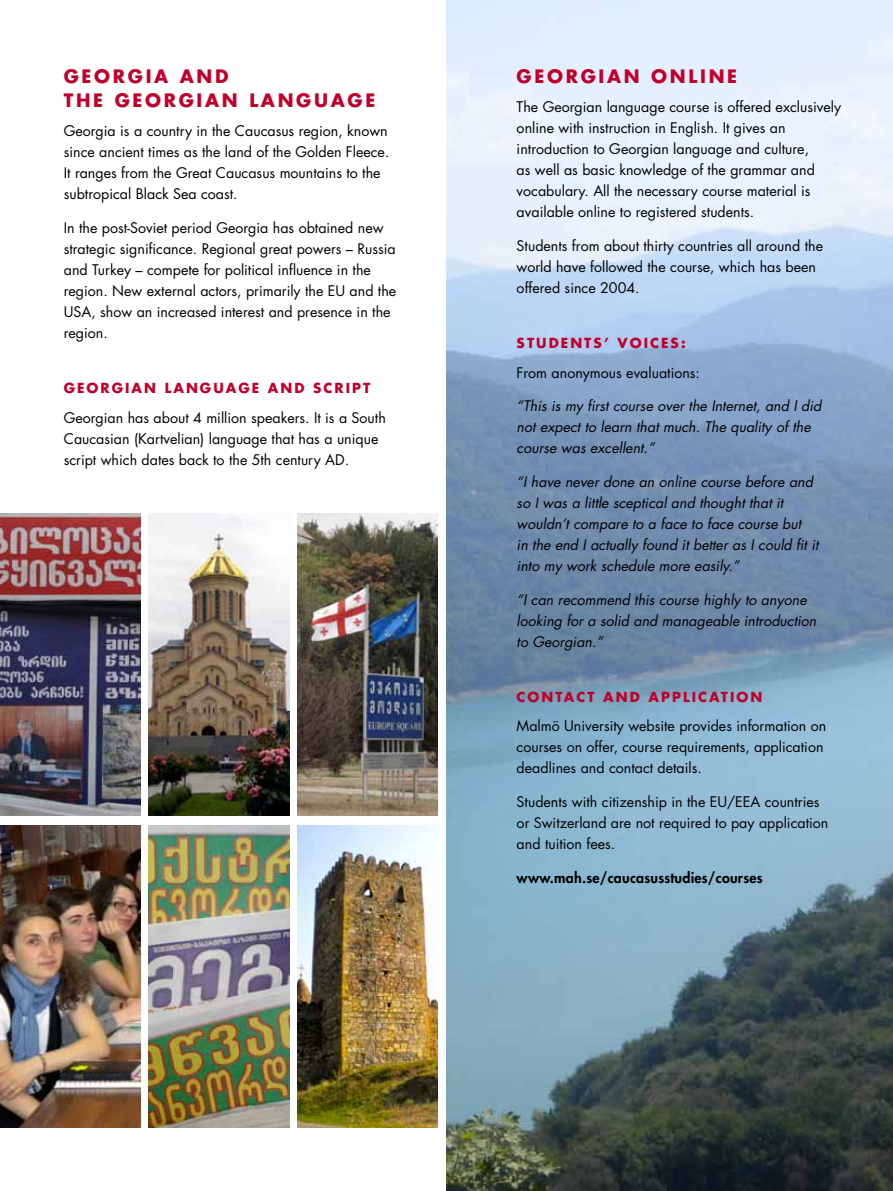
<style>
.page{position:relative;width:893px;height:1191px;background:#fff}
.page>*{position:absolute;margin:0;border:0;box-sizing:border-box;transform-origin:0 0}
.t1{font:700 18px "Futura Std";letter-spacing:.15em;color:#c1002a}
.t2{font:14.25px/21px "Futura Std";color:#000}
.t3{font:italic 14.25px/21px "Futura Std";color:#000}
.t4{font:800 14.25px "Futura Std";letter-spacing:.015em;color:#000}
.t5{font:700 13.5px "Futura Std";letter-spacing:.15em;color:#c1002a}
.t6{font:700 13.5px "Futura Std";letter-spacing:.25em;color:#c1002a}
</style>
<div class="page">
<img style="left:149px;top:513px;width:140px;height:302px">
<img style="left:0;top:513px;width:140px;height:302px">
<img style="left:0;top:825px;width:140px;height:302px">
<img style="left:298px;top:513px;width:140px;height:302px">
<img style="left:149px;top:825px;width:140px;height:302px">
<img style="left:298px;top:825px;width:140px;height:302px">
<img style="left:446px;top:0;width:447px;height:1191px">
<p class="t1" style="left:64px;top:64px;width:94px">GEO RGIA</p>
<p class="t1" style="left:180px;top:64px;width:18px">AND</p>
<p class="t1" style="left:64px;top:88px;width:14px">THE</p>
<p class="t1" style="left:115px;top:88px;width:96px">GEO RGIAN</p>
<p class="t1" style="left:249px;top:88px;width:125px">LAN GUA GE</p>
<p class="t2" style="left:64px;top:121px;width:327px">Georgia is a country in the Caucasus region, known since ancient times as the land of the Golden Fleece.<br>It ranges from the Great Caucasus mountains to the subtropical Black Sea coast.</p>
<p class="t2" style="left:64px;top:218px;width:334px">In the post-Soviet period Georgia has obtained new strategic significance. Regional great powers – Russia and Turkey – compete for political influence in the region. New external actors, primarily the EU and the USA</p>
<p class="t2" style="left:64px;top:302px;width:328px;text-indent:28px">, show an increased interest and presence in the region.</p>
<p class="t6" style="left:64px;top:379px;width:308px">GEORG IAN LANGUAGE AND SCRIPT</p>
<p class="t2" style="left:64px;top:407px;width:324px">Georgian has about 4 million speakers. It is a South<br>Caucasian (Kartvelian) language that has a unique script which dates back to the 5th century AD .</p>
<p class="t1" style="left:517px;top:64px;width:96px">GEO RGIAN</p>
<p class="t1" style="left:651px;top:64px;width:62px">ON LINE</p>
<p class="t2" style="left:517px;top:97px;width:326px">The Georgian language course is offered exclusively online with instruction in English. It gives an introduction to Georgian language and culture,<br>as well as basic knowledge of the grammar and vocabulary. All the necessary course material is available online to registered students.</p>
<p class="t2" style="left:517px;top:236px;width:308px">Students from about thirty countries all around the world have followed the course, which has been offered since 2004.</p>
<p class="t5" style="left:517px;top:334px;width:170px">STUDENTS’ V OICES:</p>
<p class="t2" style="left:517px;top:362px;width:185px">From anonymous evaluations:</p>
<p class="t3" style="left:517px;top:396px;width:306px">“This is my first course over the Internet, and I did not expect to learn that much. The quality of the course was excellent.”</p>
<p class="t3" style="left:517px;top:471px;width:303px">“I have never done an online course before and so I was a little sceptical and thought that it wouldn’t compare to a face to face course but<br>in the end I actually found it better as I could fit it into my work schedule more easily.”</p>
<p class="t3" style="left:517px;top:589px;width:301px">“I can recommend this course highly to anyone looking for a solid and manageable introduction to Georgian.”</p>
<p class="t5" style="left:517px;top:687px;width:247px">CONTACT AND APPL ICATION</p>
<p class="t2" style="left:517px;top:715px;width:311px">Malmö University website provides information on courses on offer, course requirements, application deadlines and contact details.</p>
<p class="t2" style="left:517px;top:791px;width:228px">Students with citizenship in the EU/EEA</p>
<p class="t2" style="left:517px;top:791px;width:313px;text-indent:248px">countries or Switzerland are not required to pay application and tuition fees.</p>
<p class="t4" style="left:517px;top:868px;width:247px">www.mah.se/caucasusstudies/courses</p>
</div>
